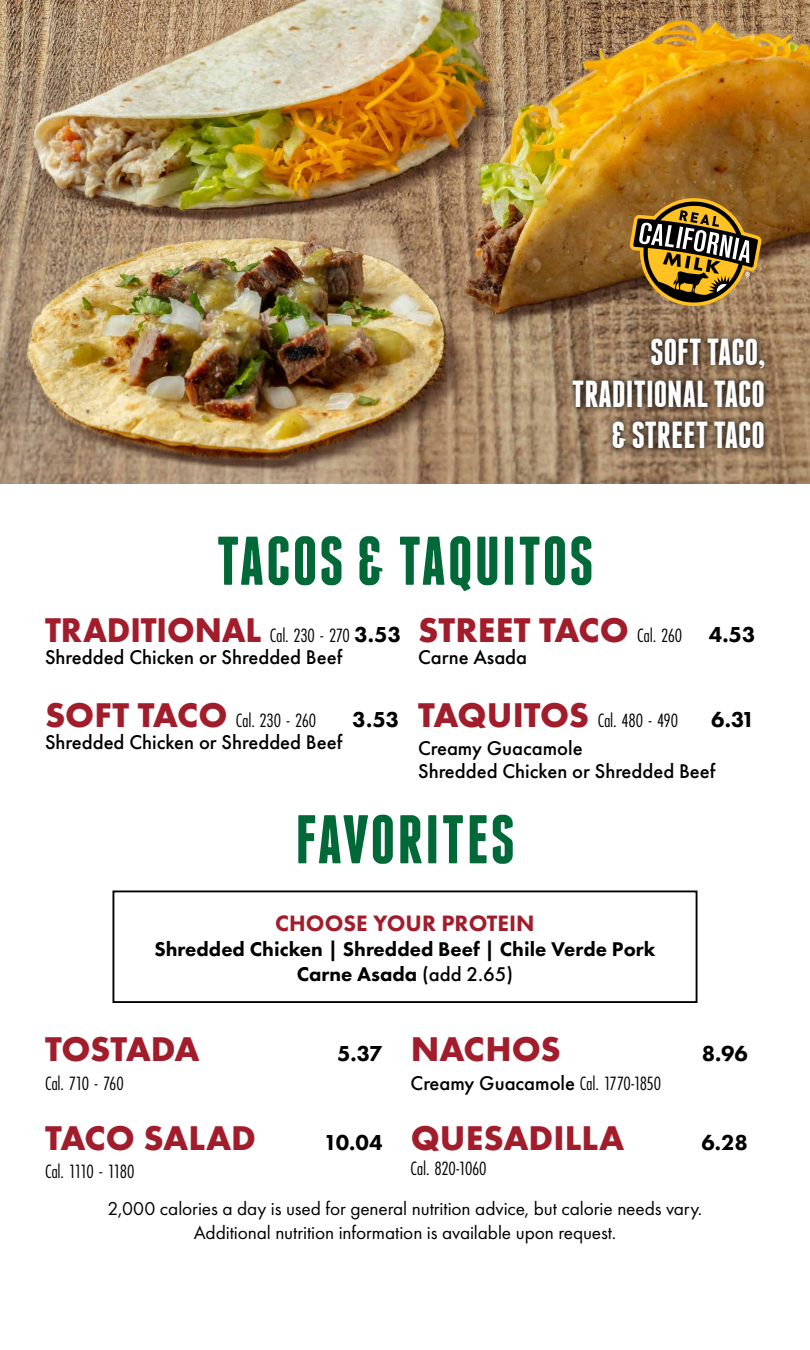
<style>
.page{position:relative;width:810px;height:1350px;background:#fff}
.page>*{position:absolute;margin:0;border:0;box-sizing:border-box;transform-origin:0 0}
.t1{font:700 68.75px "Franchise";letter-spacing:.03em;color:#006937}
.t2{font:700 37.5px/41.2px "Franchise";color:#fff;text-align:right}
.t3{font:700 35.62px "Futura PT";color:#a21d2c}
.t4{font:700 35.62px "Futura PT";color:#a21d2c;scale:.95 1}
.t5{font:800 23.12px "Futura PT";color:#a21d2c}
.t6{font:800 22.5px "Futura PT";color:#000}
.t7{font:500 20.62px/23.1px "Futura PT";color:#000}
.t8{font:800 20.62px/25px "Futura PT";color:#000;text-align:center}
.t9{font:20px "Futura PT Cond";letter-spacing:-.01em;color:#000}
.t10{font:20px "Futura PT Cond";letter-spacing:-.055em;color:#000}
.t11{font:19.38px/24.4px "Futura PT";letter-spacing:-.005em;color:#000;text-align:center}
.s1{font-family:"Futura PT Cond";font-weight:400;font-size:20px;color:#000}
.s2{font-weight:800;font-size:22.5px;color:#000}
.s3{font-family:"Futura PT";font-weight:700;font-size:35.62px;color:#a21d2c}
.s4{font-family:"Futura PT";font-weight:800;font-size:22.5px}
.s5{font-weight:500}
.s6{font-family:"Futura PT Cond";font-weight:400;font-size:20px}
</style>
<div class="page">
<div style="left:112px;top:890px;width:586px;height:113px;border:2px solid #000"></div>
<img style="left:0;top:0;width:810px;height:484px">
<svg style="left:565px;top:331px;width:207px;height:125px"></svg>
<svg style="left:629px;top:196px;width:133px;height:114px"></svg>
<h2 class="t2" style="left:572px;top:332px;width:195px">SOFT TACO,<br>TRADITIONAL TACO &amp; STREET TACO</h2>
<h1 class="t1" style="left:217px;top:529px;width:378px">TACOS &amp; TAQUITOS</h1>
<h3 class="t4" style="left:45px;top:607px;width:376px">TRADITIONAL <span class="s1">Cal. 230 - 270</span> <span class="s2">3.53</span></h3>
<p class="t7" style="left:45px;top:646px;width:299px">Shredded Chicken or Shredded Beef</p>
<p class="t9" style="left:45px;top:709px;width:273px"><span class="s3">SOFT TACO</span> Cal. 230 - 260</p>
<p class="t6" style="left:353px;top:705px;width:48px">3.53</p>
<p class="t7" style="left:45px;top:731px;width:299px">Shredded Chicken or Shredded Beef</p>
<h3 class="t3" style="left:418px;top:607px;width:339px">STREET TACO <span class="s1">Cal. 260</span> <span class="s2">4.53</span></h3>
<p class="t7" style="left:418px;top:646px;width:111px">Carne Asada</p>
<p class="t9" style="left:418px;top:709px;width:338px"><span class="s3">TAQUITOS</span> Cal. 480 - 490 <span class="s4">6.31</span></p>
<p class="t7" style="left:418px;top:737px;width:299px">Creamy Guacamole<br>Shredded Chicken or Shredded Beef</p>
<h1 class="t1" style="left:295px;top:807px;width:221px">FAVORITES</h1>
<p class="t5" style="left:275px;top:908px;width:261px">CHOOSE YOUR PROTEIN</p>
<p class="t8" style="left:155px;top:936px;width:502px">Shredded Chicken | Shredded Beef | Chile Verde Pork<br>Carne Asada <span class="s5">(add 2.65)</span></p>
<h3 class="t3" style="left:45px;top:1027px;width:156px">TOSTADA</h3>
<p class="t6" style="left:337px;top:1040px;width:47px">5.37</p>
<p class="t9" style="left:45px;top:1071px;width:80px">Cal. 710 - 760</p>
<h3 class="t3" style="left:45px;top:1115px;width:212px">TACO SALAD</h3>
<p class="t6" style="left:324px;top:1128px;width:60px">10.04</p>
<p class="t10" style="left:45px;top:1159px;width:91px">Cal. 1110 - 1180</p>
<h3 class="t3" style="left:411px;top:1027px;width:151px">NACHOS</h3>
<p class="t6" style="left:702px;top:1040px;width:48px">8.96</p>
<p class="t7" style="left:411px;top:1071px;width:252px">Creamy Guacamole <span class="s6">Cal. 1770-1850</span></p>
<h3 class="t3" style="left:411px;top:1115px;width:215px">QUESADILLA</h3>
<p class="t6" style="left:701px;top:1128px;width:48px">6.28</p>
<p class="t9" style="left:411px;top:1156px;width:77px">Cal. 820-1060</p>
<p class="t11" style="left:108px;top:1196px;width:596px">2,000 calories a day is used for general nutrition advice, but calorie needs vary.<br>Additional nutrition information is available upon request.</p>
</div>
